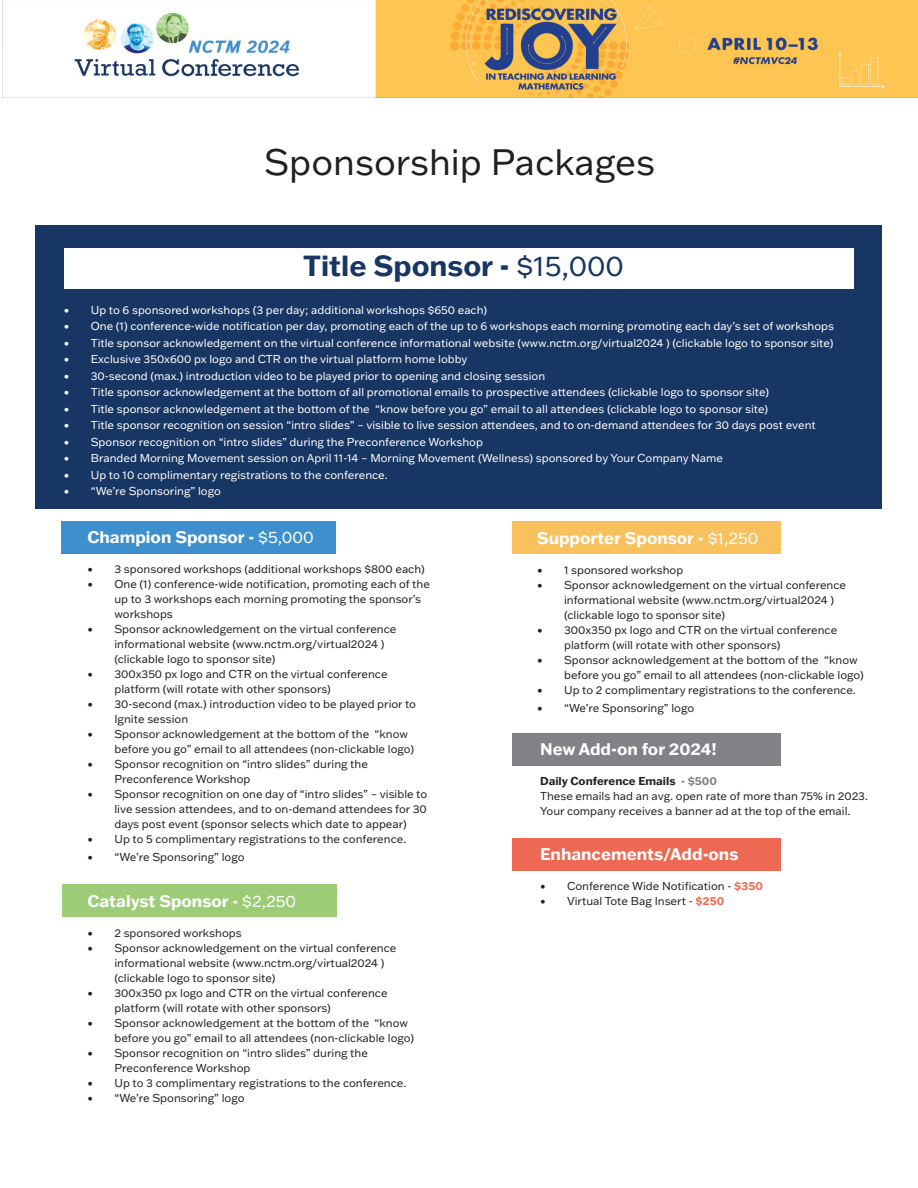
<style>
.page{position:relative;width:918px;height:1188px;background:#fff}
.page>*{position:absolute;margin:0;border:0;box-sizing:border-box;transform-origin:0 0}
.t1{font:36px "Franklin Gothic ATF";color:#231f20}
.Paragraph_Style_1{font:700 28.5px "Franklin Gothic ATF";color:#183663}
.Paragraph_Style_1-2{font:700 16.5px "Franklin Gothic ATF";color:#fff}
.Paragraph_Style_1-3{font:11.25px/15px "Franklin Gothic ATF";color:#231f20}
.t2{font:11.25px "Franklin Gothic ATF";color:#fff}
.Paragraph_Style_1-4{font:700 11.25px "Franklin Gothic ATF";color:#231f20}
.s1{font-weight:400}
.s2{color:#808285}
.s3{font-weight:700;color:#ee6953}
</style>
<div class="page">
<div style="left:36px;top:225px;width:846px;height:284px;background:#183663"></div>
<div style="left:64px;top:248px;width:790px;height:41px;background:#fff"></div>
<div style="left:61px;top:521px;width:275px;height:33px;background:#3d90cd"></div>
<div style="left:62px;top:884px;width:275px;height:33px;background:#9ccd76"></div>
<div style="left:512px;top:521px;width:268px;height:33px;background:#f9c15e"></div>
<div style="left:512px;top:838px;width:268px;height:33px;background:#ee6953"></div>
<div style="left:512px;top:733px;width:268px;height:33px;background:#808285"></div>
<img style="left:74px;top:0;width:844px;height:97px">
<p class="t1" style="left:264px;top:138px;width:393px">Sponsorship Packages</p>
<p class="Paragraph_Style_1" style="left:303px;top:247px;width:322px">Title Sponsor - <span class="s1">$15,000</span></p>
<p class="t2" style="left:64px;top:302px;width:425px">• Up to 6 sponsored workshops (3 per day; additional workshops $650 each)</p>
<p class="t2" style="left:64px;top:318px;width:772px">• One (1) conference-wide notification per day, promoting each of the up to 6 workshops each morning promoting each day’s set of workshops</p>
<p class="t2" style="left:64px;top:335px;width:771px">• Title sponsor acknowledgement on the virtual conference informational website (www.nctm.org/virtual2024 ) (clickable logo to sponsor site)</p>
<p class="t2" style="left:64px;top:351px;width:405px">• Exclusive 350x600 px logo and CTR on the virtual platform home lobby</p>
<p class="t2" style="left:64px;top:368px;width:483px">• 30-second (max.) introduction video to be played prior to opening and closing session</p>
<p class="t2" style="left:64px;top:384px;width:707px">• Title sponsor acknowledgement at the bottom of all promotional emails to prospective attendees (clickable logo to sponsor site)</p>
<p class="t2" style="left:64px;top:401px;width:706px">• Title sponsor acknowledgement at the bottom of the “know before you go” email to all attendees (clickable logo to sponsor site)</p>
<p class="t2" style="left:64px;top:417px;width:754px">• Title sponsor recognition on session “intro slides” – visible to live session attendees, and to on-demand attendees for 30 days post event</p>
<p class="t2" style="left:64px;top:434px;width:421px">• Sponsor recognition on “intro slides” during the Preconference Workshop</p>
<p class="t2" style="left:64px;top:450px;width:661px">• Branded Morning Movement session on April 11-14 – Morning Movement (Wellness) sponsored by Your Company Name</p>
<p class="t2" style="left:64px;top:467px;width:325px">• Up to 10 complimentary registrations to the conference.</p>
<p class="t2" style="left:64px;top:483px;width:159px">• “We’re Sponsoring” logo</p>
<p class="Paragraph_Style_1-2" style="left:87px;top:526px;width:228px">Champion Sponsor - <span class="s1">$5,000</span></p>
<p class="Paragraph_Style_1-3" style="left:87px;top:561px;width:339px">• 3 sponsored workshops (additional workshops $800 each)</p>
<p class="Paragraph_Style_1-3" style="left:114px;top:576px;width:317px;text-indent:-27px">• One (1) conference-wide notification, promoting each of the up to 3 workshops each morning promoting the sponsor’s workshops</p>
<p class="Paragraph_Style_1-3" style="left:114px;top:621px;width:284px;text-indent:-27px">• Sponsor acknowledgement on the virtual conference informational website (www.nctm.org/virtual2024 ) (clickable logo to sponsor site)</p>
<p class="Paragraph_Style_1-3" style="left:114px;top:666px;width:275px;text-indent:-27px">• 300x350 px logo and CTR on the virtual conference platform (will rotate with other sponsors)</p>
<p class="Paragraph_Style_1-3" style="left:114px;top:696px;width:303px;text-indent:-27px">• 30-second (max.) introduction video to be played prior to<br>Ignite session</p>
<p class="Paragraph_Style_1-3" style="left:114px;top:726px;width:301px;text-indent:-27px">• Sponsor acknowledgement at the bottom of the “know before you go” email to all attendees (non-clickable logo)</p>
<p class="Paragraph_Style_1-3" style="left:114px;top:756px;width:255px;text-indent:-27px">• Sponsor recognition on “intro slides” during the<br>Preconference Workshop</p>
<p class="Paragraph_Style_1-3" style="left:114px;top:786px;width:314px;text-align:justify;text-indent:-27px">• Sponsor recognition on one day of “intro slides” – visible to live session attendees, and to on-demand attendees for 30 days post event (sponsor selects which date to appear)</p>
<p class="Paragraph_Style_1-3" style="left:87px;top:831px;width:320px">• Up to 5 complimentary registrations to the conference.</p>
<p class="Paragraph_Style_1-3" style="left:87px;top:849px;width:159px">• “We’re Sponsoring” logo</p>
<p class="Paragraph_Style_1-2" style="left:87px;top:890px;width:210px">Catalyst Sponsor - <span class="s1">$2,250</span></p>
<p class="Paragraph_Style_1-3" style="left:87px;top:925px;width:156px">• 2 sponsored workshops</p>
<p class="Paragraph_Style_1-3" style="left:114px;top:940px;width:284px;text-indent:-27px">• Sponsor acknowledgement on the virtual conference informational website (www.nctm.org/virtual2024 ) (clickable logo to sponsor site)</p>
<p class="Paragraph_Style_1-3" style="left:114px;top:985px;width:275px;text-indent:-27px">• 300x350 px logo and CTR on the virtual conference platform (will rotate with other sponsors)</p>
<p class="Paragraph_Style_1-3" style="left:114px;top:1015px;width:301px;text-indent:-27px">• Sponsor acknowledgement at the bottom of the “know before you go” email to all attendees (non-clickable logo)</p>
<p class="Paragraph_Style_1-3" style="left:114px;top:1045px;width:255px;text-indent:-27px">• Sponsor recognition on “intro slides” during the<br>Preconference Workshop</p>
<p class="Paragraph_Style_1-3" style="left:87px;top:1075px;width:320px">• Up to 3 complimentary registrations to the conference.</p>
<p class="Paragraph_Style_1-3" style="left:87px;top:1090px;width:159px">• “We’re Sponsoring” logo</p>
<p class="Paragraph_Style_1-2" style="left:537px;top:527px;width:223px">Supporter Sponsor - <span class="s1">$1,250</span></p>
<p class="Paragraph_Style_1-3" style="left:537px;top:562px;width:148px">• 1 sponsored workshop</p>
<p class="Paragraph_Style_1-3" style="left:564px;top:577px;width:284px;text-indent:-27px">• Sponsor acknowledgement on the virtual conference informational website (www.nctm.org/virtual2024 ) (clickable logo to sponsor site)</p>
<p class="Paragraph_Style_1-3" style="left:564px;top:622px;width:275px;text-indent:-27px">• 300x350 px logo and CTR on the virtual conference platform (will rotate with other sponsors)</p>
<p class="Paragraph_Style_1-3" style="left:564px;top:652px;width:301px;text-indent:-27px">• Sponsor acknowledgement at the bottom of the “know before you go” email to all attendees (non-clickable logo)</p>
<p class="Paragraph_Style_1-3" style="left:537px;top:682px;width:320px">• Up to 2 complimentary registrations to the conference.</p>
<p class="Paragraph_Style_1-3" style="left:537px;top:700px;width:159px">• “We’re Sponsoring” logo</p>
<p class="Paragraph_Style_1-2" style="left:540px;top:738px;width:178px">New Add-on for 2024!</p>
<p class="Paragraph_Style_1-4" style="left:540px;top:774px;width:179px">Daily Conference Emails <span class="s2">- $500</span></p>
<p class="Paragraph_Style_1-3" style="left:540px;top:789px;width:329px">These emails had an avg. open rate of more than 75% in 2023.<br>Your company receives a banner ad at the top of the email.</p>
<p class="Paragraph_Style_1-2" style="left:540px;top:843px;width:200px">Enhancements/Add-ons</p>
<p class="Paragraph_Style_1-3" style="left:540px;top:879px;width:224px">• Conference Wide Notification - <span class="s3">$350</span></p>
<p class="Paragraph_Style_1-3" style="left:540px;top:894px;width:186px">• Virtual Tote Bag Insert - <span class="s3">$250</span></p>
</div>
